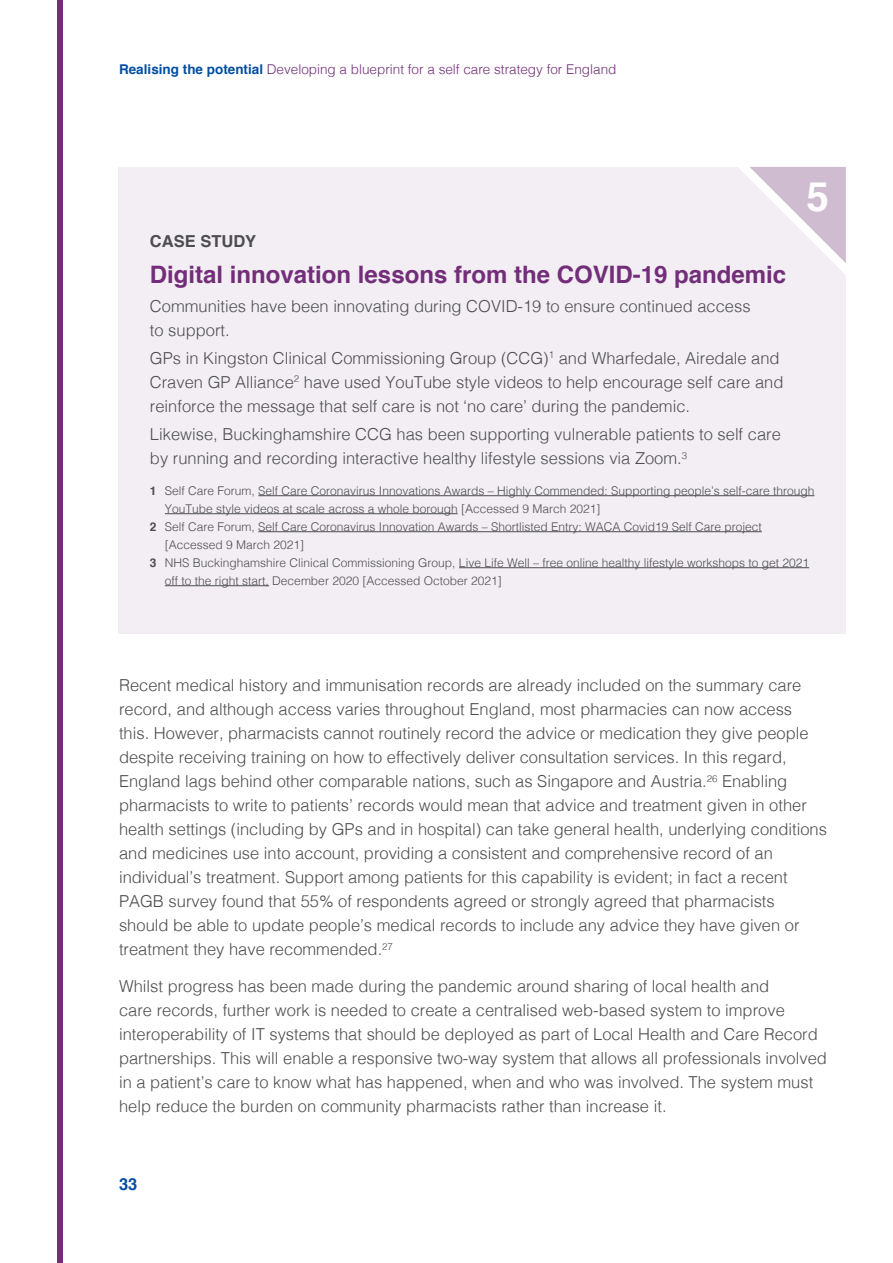
<style>
.page{position:relative;width:893px;height:1263px;background:#fff}
.page>*{position:absolute;margin:0;border:0;box-sizing:border-box;transform-origin:0 0}
.t1{font:700 40.5px "Helvetica";color:#fff}
.t2{font:700 24px "Helvetica";color:#722e79}
.t3{font:300 16.5px/24px "Helvetica";color:#4d4d4f}
.t4{font:700 16.5px "Helvetica";color:#4d4d4f}
.t5{font:700 16.5px "Helvetica";color:#034ea2}
.t6{font:300 13.5px "Helvetica";color:#722e79}
.t7{font:300 12px "Helvetica";color:#4d4d4f}
.s1{font-weight:700;color:#034ea2}
.s2{font-weight:700}
</style>
<div class="page">
<div style="left:119px;top:167px;width:727px;height:467px;background:#f2eef3"></div>
<hr style="left:258px;top:495px;width:556px;height:1px;background:#4d4d4f">
<hr style="left:165px;top:513px;width:293px;height:1px;background:#4d4d4f">
<hr style="left:258px;top:531px;width:504px;height:1px;background:#4d4d4f">
<hr style="left:459px;top:567px;width:350px;height:1px;background:#4d4d4f">
<hr style="left:165px;top:585px;width:104px;height:1px;background:#4d4d4f">
<svg style="left:738px;top:167px;width:108px;height:108px"></svg>
<div style="left:57px;top:0;width:6px;height:1263px;background:#722e79"></div>
<p class="t6" style="left:119px;top:58px;width:499px"><span class="s1">Realising the potential</span> Developing a blueprint for a self care strategy for England</p>
<h1 class="t1" style="left:806px;top:164px;width:24px">5</h1>
<p class="t4" style="left:150px;top:227px;width:24px">Case</p>
<p class="t4" style="left:200px;top:227px;width:57px">study</p>
<h2 class="t2" style="left:150px;top:255px;width:638px">Digital innovation lessons from the COVID-19 pandemic</h2>
<p class="t3" style="left:150px;top:292px;width:602px">Communities have been innovating during COVID-19 to ensure continued access to support.</p>
<p class="t3" style="left:150px;top:345px;width:635px">GPs in Kingston Clinical Commissioning Group (CCG)<sup>1</sup> and Wharfedale, Airedale and<br>Craven GP Alliance<sup>2</sup> have used YouTube style videos to help encourage self care and reinforce the message that self care is not ‘no care’ during the pandemic.</p>
<p class="t3" style="left:150px;top:421px;width:632px">Likewise, Buckinghamshire CCG has been supporting vulnerable patients to self care by running and recording interactive healthy lifestyle sessions via Zoom.<sup>3</sup></p>
<p class="t7" style="left:150px;top:480px;width:666px"><span class="s2">1</span> Self Care Forum, Self Care Coronavirus Innovations Awards – Highly Commended: Supporting people’s self-care through</p>
<p class="t7" style="left:165px;top:498px;width:437px">YouTube style videos at scale across a whole borough [Accessed 9 March 2021]</p>
<p class="t7" style="left:150px;top:516px;width:613px"><span class="s2">2</span> Self Care Forum, Self Care Coronavirus Innovation Awards – Shortlisted Entry: WACA Covid19 Self Care project</p>
<p class="t7" style="left:165px;top:534px;width:141px">[Accessed 9 March 2021]</p>
<p class="t7" style="left:150px;top:552px;width:661px"><span class="s2">3</span> NHS Buckinghamshire Clinical Commissioning Group, Live Life Well – free online healthy lifestyle workshops to get 2021</p>
<p class="t7" style="left:165px;top:570px;width:338px">off to the right start, December 2020 [Accessed October 2021]</p>
<p class="t3" style="left:119px;top:672px;width:709px">Recent medical history and immunisation records are already included on the summary care record, and although access varies throughout England, most pharmacies can now access<br>this. However, pharmacists cannot routinely record the advice or medication they give people despite receiving training on how to effectively deliver consultation services. In this regard, England lags behind other comparable nations, such as Singapore and Austria.<sup>26</sup> Enabling pharmacists to write to patients’ records would mean that advice and treatment given in other health settings (including by GPs and in hospital) can take general health, underlying conditions and medicines use into account, providing a consistent and comprehensive record of an individual’s treatment. Support among patients for this capability is evident; in fact a recent PAGB survey found that 55% of respondents agreed or strongly agreed that pharmacists should be able to update people’s medical records to include any advice they have given or treatment they have recommended.<sup>27</sup></p>
<p class="t3" style="left:119px;top:973px;width:709px">Whilst progress has been made during the pandemic around sharing of local health and<br>care records, further work is needed to create a centralised web-based system to improve interoperability of IT systems that should be deployed as part of Local Health and Care Record partnerships. This will enable a responsive two-way system that allows all professionals involved in a patient’s care to know what has happened, when and who was involved. The system must help reduce the burden on community pharmacists rather than increase it.</p>
<p class="t5" style="left:119px;top:1171px;width:20px">33</p>
</div>
